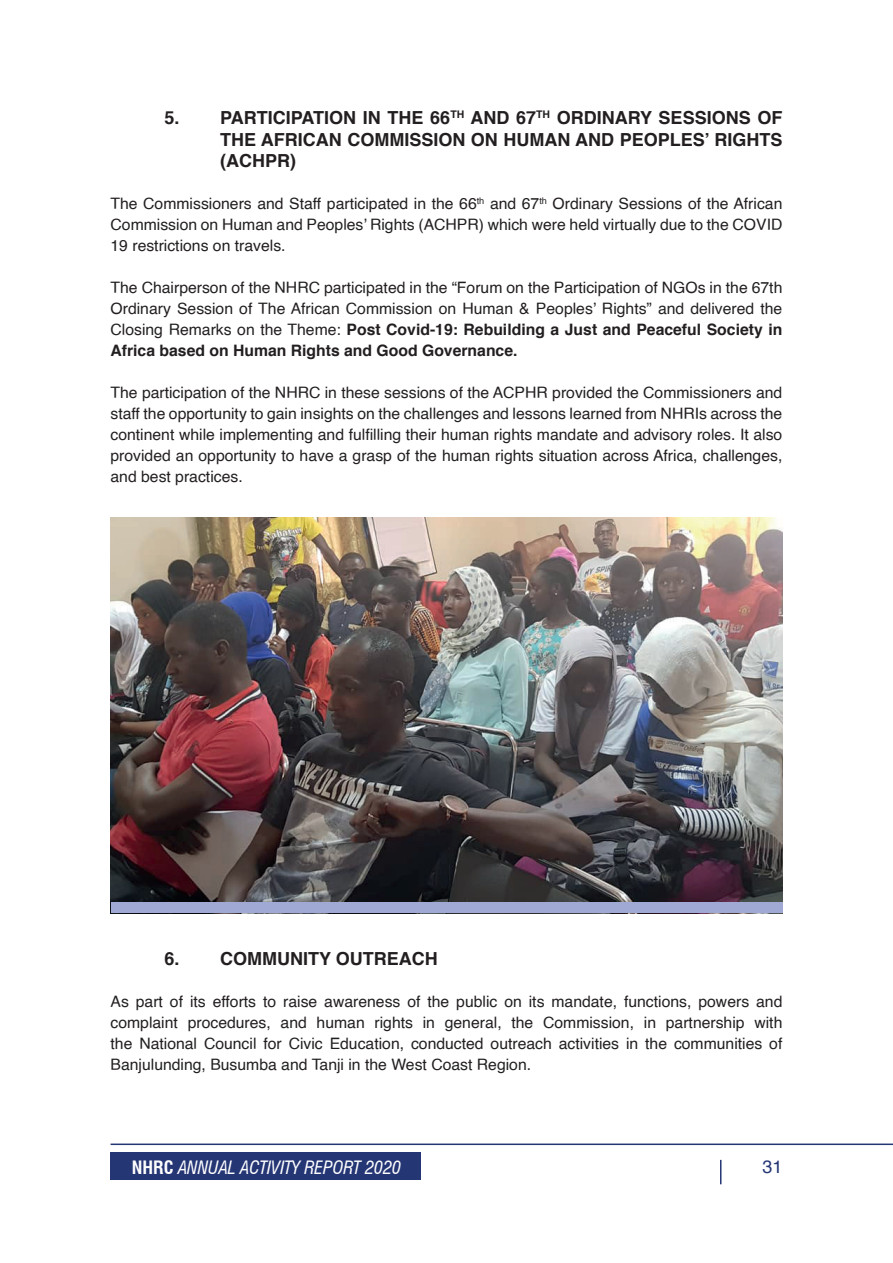
<style>
.page{position:relative;width:893px;height:1263px;background:#fff}
.page>*{position:absolute;margin:0;border:0;box-sizing:border-box;transform-origin:0 0}
.t1{font:700 18px/21.6px "Helvetica";color:#231f20;text-align:justify}
.t2{font:italic condensed 18px "Swiss 721 BT";color:#fff}
.t3{font:18px "Helvetica";color:#253675}
.t4{font:15.75px/21px "Helvetica";color:#231f20;text-align:justify}
.s1{font-weight:700}
.s2{font-weight:700;font-style:normal}
</style>
<div class="page">
<svg style="left:720px;top:1160px;width:1px;height:24px"></svg>
<hr style="left:111px;top:1143px;width:782px;height:2px;background:#253675">
<div style="left:111px;top:1152px;width:310px;height:28px;background:#253675"></div>
<img style="left:111px;top:518px;width:671px;height:384px">
<div style="left:111px;top:902px;width:671px;height:11px;background:#a0a9d4"></div>
<p class="t1" style="left:220px;top:107px;width:564px;text-indent:-55px">5. PARTICIPATION IN THE 66<sup>TH</sup> AND 67<sup>TH</sup> ORDINARY SESSIONS OF THE AFRICAN COMMISSION ON HUMAN AND PEOPLES’ RIGHTS (ACHPR)</p>
<p class="t4" style="left:111px;top:194px;width:673px">The Commissioners and Staff participated in the 66<sup>th</sup> and 67<sup>th</sup> Ordinary Sessions of the African Commission on Human and Peoples’ Rights (ACHPR) which were held virtually due to the COVID 19 restrictions on travels.</p>
<p class="t4" style="left:111px;top:278px;width:673px">The Chairperson of the NHRC participated in the “Forum on the Participation of NGOs in the 67th Ordinary Session of The African Commission on Human &amp; Peoples’ Rights” and delivered the Closing Remarks on the Theme: <span class="s1">Post Covid-19: Rebuilding a Just and Peaceful Society in Africa based on Human Rights and Good Governance.</span></p>
<p class="t4" style="left:111px;top:383px;width:673px">The participation of the NHRC in these sessions of the ACPHR provided the Commissioners and staff the opportunity to gain insights on the challenges and lessons learned from NHRIs across the continent while implementing and fulfilling their human rights mandate and advisory roles. It also provided an opportunity to have a grasp of the human rights situation across Africa, challenges, and best practices.</p>
<p class="t1" style="left:165px;top:948px;width:275px">6. COMMUNITY OUTREACH</p>
<p class="t4" style="left:111px;top:991px;width:673px">As part of its efforts to raise awareness of the public on its mandate, functions, powers and complaint procedures, and human rights in general, the Commission, in partnership with the National Council for Civic Education, conducted outreach activities in the communities of Banjulunding, Busumba and Tanji in the West Coast Region.</p>
<p class="t2" style="left:132px;top:1156px;width:271px"><span class="s2">NHRC</span> ANNUAL ACTIVITY REPORT 2020</p>
<p class="t3" style="left:762px;top:1153px;width:22px">31</p>
</div>
